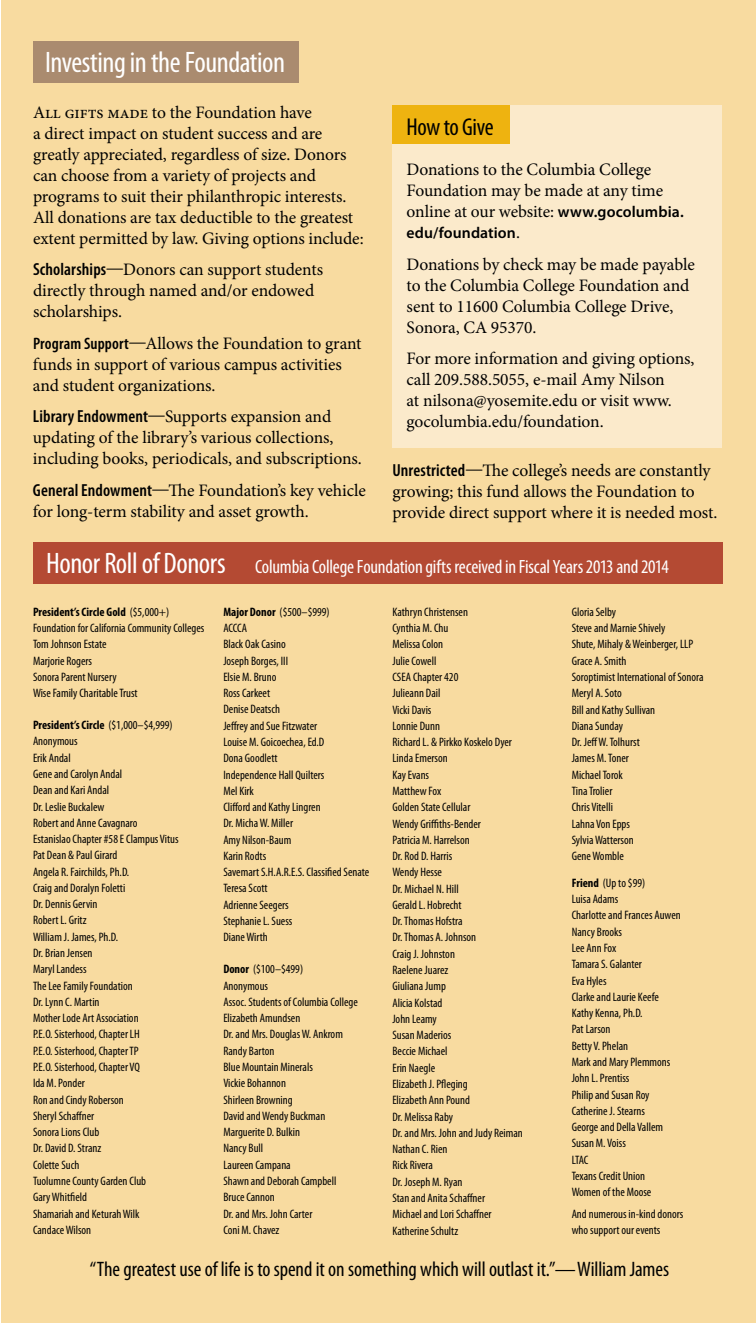
<style>
.page{position:relative;width:756px;height:1323px;background:#fff}
.page>*{position:absolute;margin:0;border:0;box-sizing:border-box;transform-origin:0 0}
.t1{font:condensed 29.75px "Myriad Pro";letter-spacing:-.015em;color:#fff}
.t2{font:condensed 24.5px "Myriad Pro";letter-spacing:-.015em;color:#000}
.t3{font:condensed 21px "Myriad Pro";letter-spacing:-.005em;color:#000}
.t4{font:condensed 19.25px "Myriad Pro";letter-spacing:-.01em;color:#fff}
.t5{font:17.5px/21px "Minion Pro";letter-spacing:-.005em;color:#000}
.t6{font:600 15.75px "Myriad Pro";letter-spacing:.005em;color:#000}
.t7{font:condensed 12.25px/16.3px "Myriad Pro";color:#000}
.s1{font-family:"Myriad Pro";font-weight:600;font-stretch:condensed}
.s2{font-family:"Myriad Pro";font-stretch:condensed}
.s3{font-family:"Myriad Pro";font-weight:600;font-stretch:condensed;font-size:16.62px}
.s4{font-family:"Myriad Pro";font-weight:600;font-size:15.75px}
.s5{font-family:"Minion Pro";font-weight:400;font-size:17.5px}
.s6{font-size:29.75px}
.s7{font-weight:700}
</style>
<div class="page">
<div style="left:2px;top:0;width:754px;height:1323px;background:#f8dba0"></div>
<div style="left:392px;top:105px;width:330px;height:342px;background:#fbeacb"></div>
<div style="left:33px;top:41px;width:265px;height:42px;background:#aa8b6f"></div>
<div style="left:33px;top:542px;width:689px;height:42px;background:#b44a33"></div>
<div style="left:392px;top:105px;width:118px;height:39px;background:#eeb310"></div>
<h1 class="t1" style="left:45px;top:44px;width:242px">Investing in the Foundation</h1>
<p class="t5" style="left:33px;top:102px;width:332px">All gifts made to the Foundation have<br>a direct impact on student success and are greatly appreciated, regardless of size. Donors can choose from a variety of projects and programs to suit their philanthropic interests.<br>All donations are tax deductible to the greatest extent permitted by law. Giving options include:</p>
<h3 class="t5" style="left:33px;top:259px;width:292px"><span class="s1">Scholarships</span><span class="s2">—</span>Donors can support students directly through named and/or endowed scholarships.</h3>
<h3 class="t5" style="left:33px;top:333px;width:330px"><span class="s3">Program Support</span><span class="s2">—</span>Allows the Foundation to grant funds in support of various campus activities and student organizations.</h3>
<h3 class="t5" style="left:33px;top:406px;width:330px"><span class="s1">Library Endowment</span><span class="s2">—</span>Supports expansion and updating of the library’s various collections, including books, periodicals, and subscriptions.</h3>
<h3 class="t5" style="left:33px;top:480px;width:334px"><span class="s1">General Endowment</span><span class="s2">—</span>The Foundation’s key vehicle for long-term stability and asset growth.</h3>
<h2 class="t2" style="left:407px;top:112px;width:89px">How to Give</h2>
<h3 class="t5" style="left:407px;top:159px;width:279px">Donations to the Columbia College<br>Foundation may be made at any time online at our website: <span class="s4">www.gocolumbia.</span></h3>
<p class="t6" style="left:407px;top:223px;width:115px">edu/foundation<span class="s5">.</span></p>
<h3 class="t5" style="left:407px;top:254px;width:290px">Donations by check may be made payable to the Columbia College Foundation and sent to 11600 Columbia College Drive, Sonora, CA 95370.</h3>
<h3 class="t5" style="left:407px;top:348px;width:289px">For more information and giving options, call 209.588.5055, e-mail Amy Nilson<br>at nilsona@yosemite.edu or visit www. gocolumbia.edu/foundation.</h3>
<h3 class="t5" style="left:392px;top:460px;width:327px"><span class="s1">Unrestricted</span><span class="s2">—</span>The college’s needs are constantly growing; this fund allows the Foundation to provide direct support where it is needed most.</h3>
<h3 class="t4" style="left:46px;top:555px;width:624px"><span class="s6">Honor Roll of Donors</span> Columbia College Foundation gifts received in Fiscal Years 2013 and 2014</h3>
<p class="t7" style="left:33px;top:603px;width:173px"><span class="s7">President’s Circle Gold</span> ($5,000+)<br>Foundation for California Community Colleges<br>Tom Johnson Estate<br>Marjorie Rogers<br>Sonora Parent Nursery<br>Wise Family Charitable Trust</p>
<p class="t7" style="left:33px;top:717px;width:147px"><span class="s7">President’s Circle</span> ($1,000–$4,999)<br>Anonymous<br>Erik Andal<br>Gene and Carolyn Andal<br>Dean and Kari Andal<br>Dr. Leslie Buckalew<br>Robert and Anne Cavagnaro<br>Estanislao Chapter #58 E Clampus Vitus<br>Pat Dean &amp; Paul Girard<br>Angela R. Fairchilds, Ph.D.<br>Craig and Doralyn Foletti<br>Dr. Dennis Gervin<br>Robert L. Gritz<br>William J. James, Ph.D.<br>Dr. Brian Jensen<br>Maryl Landess<br>The Lee Family Foundation<br>Dr. Lynn C. Martin<br>Mother Lode Art Association<br>P.E.O. Sisterhood, Chapter LH<br>P.E.O. Sisterhood, Chapter TP<br>P.E.O. Sisterhood, Chapter VQ<br>Ida M. Ponder<br>Ron and Cindy Roberson<br>Sheryl Schaffner<br>Sonora Lions Club<br>Dr. David D. Stranz<br>Colette Such<br>Tuolumne County Garden Club<br>Gary Whitfield<br>Shamariah and Keturah Wilk<br>Candace Wilson</p>
<p class="t7" style="left:223px;top:603px;width:148px"><span class="s7">Major Donor</span> ($500–$999)<br>ACCCA<br>Black Oak Casino<br>Joseph Borges, III<br>Elsie M. Bruno<br>Ross Carkeet<br>Denise Deatsch<br>Jeffrey and Sue Fitzwater<br>Louise M. Goicoechea, Ed.D<br>Dona Goodlett<br>Independence Hall Quilters<br>Mel Kirk<br>Clifford and Kathy Lingren<br>Dr. Micha W. Miller<br>Amy Nilson-Baum<br>Karin Rodts<br>Savemart S.H.A.R.E.S. Classified Senate<br>Teresa Scott<br>Adrienne Seegers<br>Stephanie L. Suess<br>Diane Wirth</p>
<p class="t7" style="left:223px;top:961px;width:136px"><span class="s7">Donor</span> ($100–$499)<br>Anonymous<br>Assoc. Students of Columbia College<br>Elizabeth Amundsen<br>Dr. and Mrs. Douglas W. Ankrom<br>Randy Barton<br>Blue Mountain Minerals<br>Vickie Bohannon<br>Shirleen Browning<br>David and Wendy Buckman<br>Marguerite D. Bulkin<br>Nancy Bull<br>Laureen Campana<br>Shawn and Deborah Campbell<br>Bruce Cannon<br>Dr. and Mrs. John Carter<br>Coni M. Chavez</p>
<p class="t7" style="left:392px;top:604px;width:132px">Kathryn Christensen<br>Cynthia M. Chu<br>Melissa Colon<br>Julie Cowell<br>CSEA Chapter 420<br>Julieann Dail<br>Vicki Davis<br>Lonnie Dunn<br>Richard L. &amp; Pirkko Koskelo Dyer<br>Linda Emerson<br>Kay Evans<br>Matthew Fox<br>Golden State Cellular<br>Wendy Griffiths-Bender<br>Patricia M. Harrelson<br>Dr. Rod D. Harris<br>Wendy Hesse<br>Dr. Michael N. Hill<br>Gerald L. Hobrecht<br>Dr. Thomas Hofstra<br>Dr. Thomas A. Johnson<br>Craig J. Johnston<br>Raelene Juarez<br>Giuliana Jump<br>Alicia Kolstad<br>John Leamy<br>Susan Maderios<br>Beccie Michael<br>Erin Naegle<br>Elizabeth J. Pfleging<br>Elizabeth Ann Pound<br>Dr. Melissa Raby<br>Dr. and Mrs. John and Judy Reiman<br>Nathan C. Rien<br>Rick Rivera<br>Dr. Joseph M. Ryan<br>Stan and Anita Schaffner<br>Michael and Lori Schaffner<br>Katherine Schultz</p>
<h3 class="t3" style="left:90px;top:1256px;width:581px">“The greatest use of life is to spend it on something which will outlast it.”—William James</h3>
<p class="t7" style="left:572px;top:604px;width:134px">Gloria Selby<br>Steve and Marnie Shively<br>Shute, Mihaly &amp; Weinberger, LLP<br>Grace A. Smith<br>Soroptimist International of Sonora<br>Meryl A. Soto<br>Bill and Kathy Sullivan<br>Diana Sunday<br>Dr. Jeff W. Tolhurst<br>James M. Toner<br>Michael Torok<br>Tina Trolier<br>Chris Vitelli<br>Lahna Von Epps<br>Sylvia Watterson<br>Gene Womble</p>
<p class="t7" style="left:572px;top:875px;width:111px"><span class="s7">Friend</span> (Up to $99)<br>Luisa Adams<br>Charlotte and Frances Auwen<br>Nancy Brooks<br>Lee Ann Fox<br>Tamara S. Galanter<br>Eva Hyles<br>Clarke and Laurie Keefe<br>Kathy Kenna, Ph.D.<br>Pat Larson<br>Betty V. Phelan<br>Mark and Mary Plemmons<br>John L. Prentiss<br>Philip and Susan Roy<br>Catherine J. Stearns<br>George and Della Vallem<br>Susan M. Voiss<br>LTAC<br>Texans Credit Union<br>Women of the Moose</p>
<p class="t7" style="left:572px;top:1205px;width:113px">And numerous in-kind donors who support our events</p>
</div>
